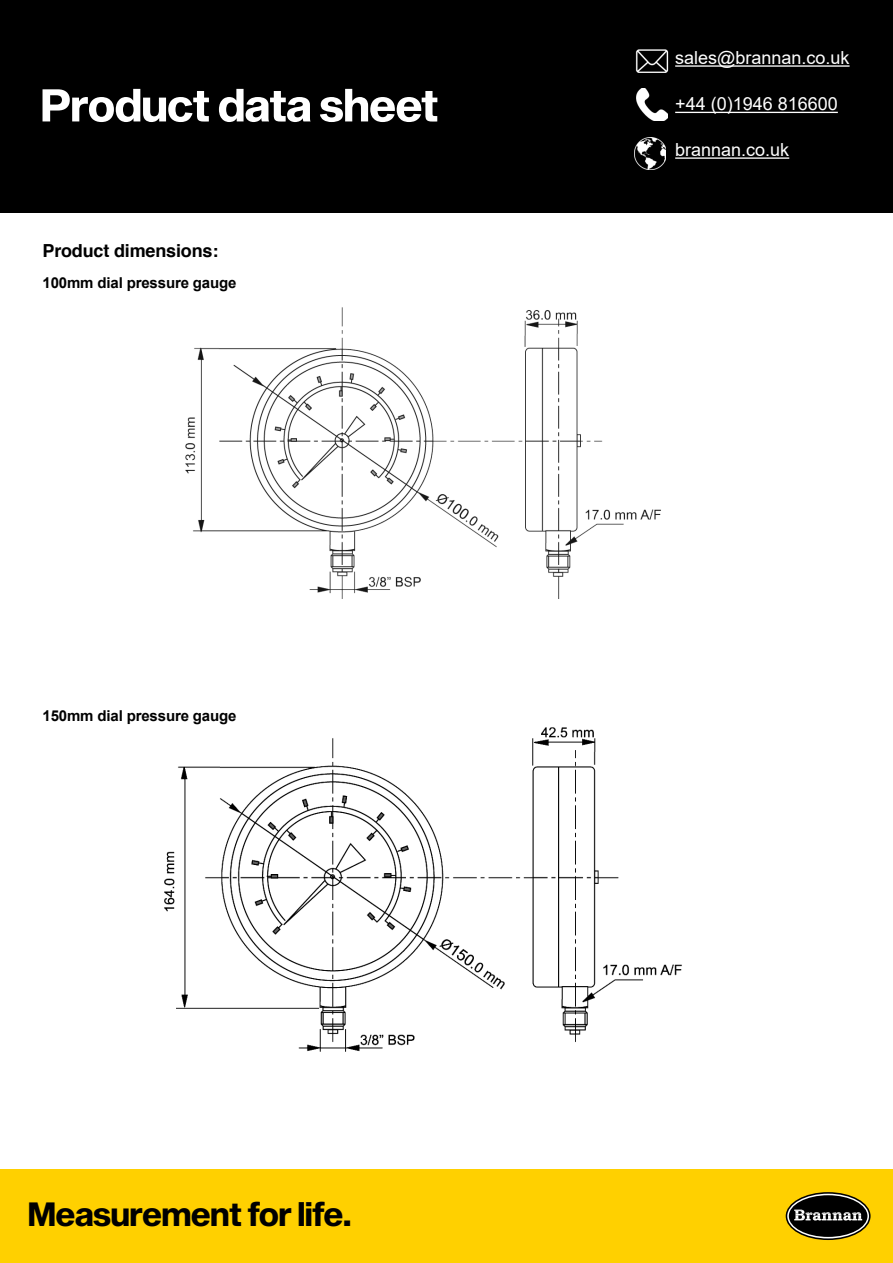
<style>
.page{position:relative;width:893px;height:1263px;background:#fff}
.page>*{position:absolute;margin:0;border:0;box-sizing:border-box;transform-origin:0 0}
.t1{font:33px "Sequel Sans Bold Disp";color:#000}
.t2{font:18px "Arial";color:#fff}
.t3{font:700 18px "Helvetica";letter-spacing:-.01em;color:#000}
.t4{font:700 15px "Arial";letter-spacing:-.01em;color:#000}
</style>
<div class="page">
<div style="left:0;top:0;width:893px;height:213px;background:#000"></div>
<div style="left:0;top:1169px;width:893px;height:94px;background:#ffd000"></div>
<svg style="left:786px;top:1193px;width:84px;height:46px"></svg>
<div style="left:786px;top:1192px;width:85px;height:48px;border:2px solid #000;border-radius:50%"></div>
<div style="left:789px;top:1195px;width:78px;height:42px;background:#000;border-radius:50%"></div>
<svg style="left:794px;top:1209px;width:68px;height:11px"></svg>
<img style="left:635px;top:50px;width:34px;height:22px">
<hr style="left:675px;top:65px;width:175px;height:2px;background:#fff">
<img style="left:637px;top:89px;width:30px;height:32px">
<hr style="left:675px;top:112px;width:163px;height:1px;background:#fff">
<img style="left:635px;top:137px;width:31px;height:32px">
<hr style="left:675px;top:157px;width:114px;height:2px;background:#fff">
<svg style="left:43px;top:89px;width:394px;height:33px"></svg>
<img style="left:185px;top:307px;width:476px;height:292px">
<img style="left:164px;top:727px;width:518px;height:325px">
<p class="t3" style="left:43px;top:238px;width:177px">Product dimensions:</p>
<p class="t4" style="left:43px;top:272px;width:195px">100mm dial pressure gauge</p>
<p class="t4" style="left:43px;top:705px;width:195px">150mm dial pressure gauge</p>
<h1 class="t1" style="left:28px;top:1191px;width:325px">Measurement for life.</h1>
<p class="t2" style="left:675px;top:45px;width:176px">sales@brannan.co.uk</p>
<p class="t2" style="left:675px;top:92px;width:164px">+44 (0)1946 816600</p>
<p class="t2" style="left:675px;top:137px;width:116px">brannan.co.uk</p>
</div>
